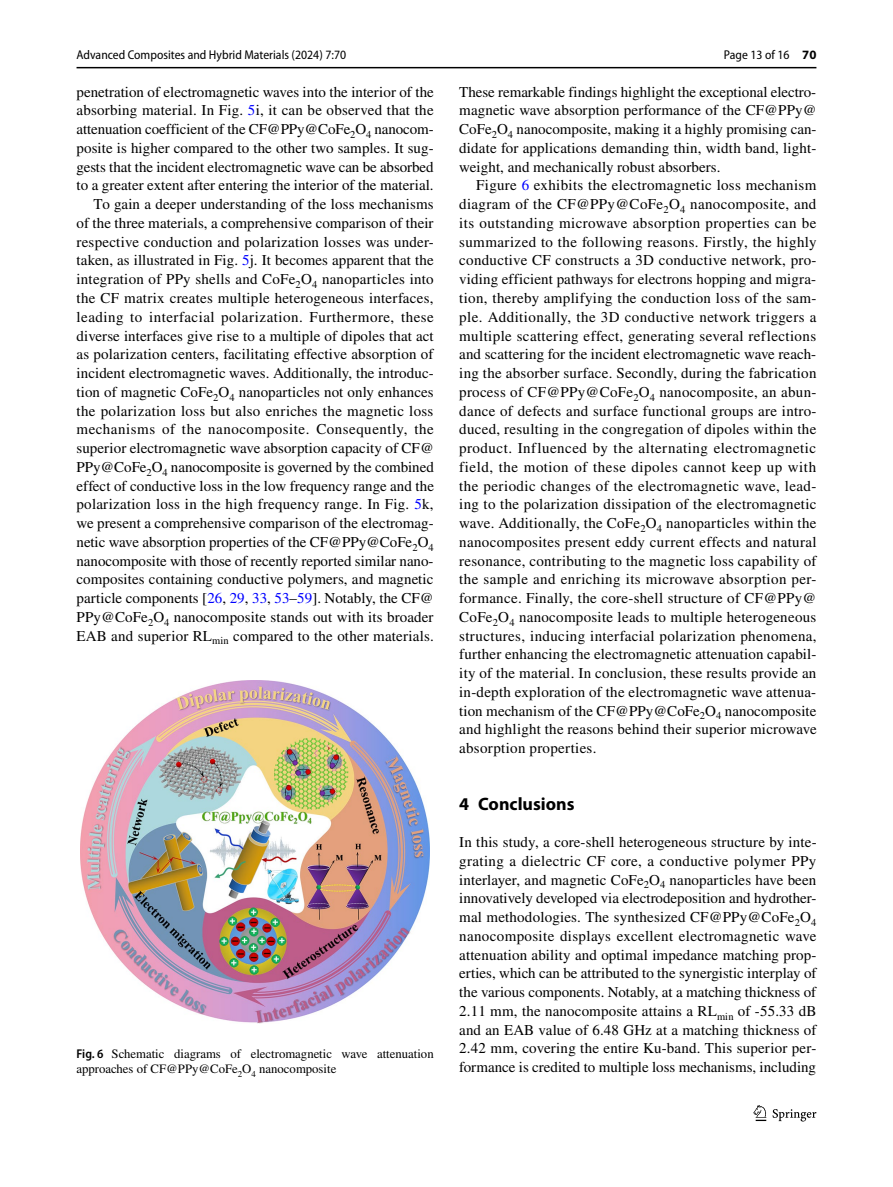
<style>
.page{position:relative;width:893px;height:1187px;background:#fff}
.page>*{position:absolute;margin:0;border:0;box-sizing:border-box;transform-origin:0 0}
.t1{font:700 18px "Myriad Pro";color:#000}
.t2{font:15px/18.8px "STIX";letter-spacing:.005em;color:#000;text-align:justify}
.t3{font:12.75px/15px "STIX";color:#000}
.t4{font:semi-condensed 12.75px "Myriad Pro";color:#000}
.s1{font-weight:700;font-stretch:normal}
.s2{color:#00f}
.s3{font-family:"Myriad Pro";font-weight:600;font-stretch:semi-condensed}
</style>
<div class="page">
<hr style="left:77px;top:67px;width:739px;height:1px;background:#000">
<svg style="left:753px;top:1105px;width:13px;height:15px"></svg>
<svg style="left:773px;top:1109px;width:43px;height:12px"></svg>
<img style="left:81px;top:680px;width:349px;height:343px">
<p class="t4" style="left:77px;top:48px;width:271px">Advanced Composites and Hybrid Materials (2024) 7:70</p>
<p class="t4" style="left:724px;top:48px;width:94px">Page 13 of 16 <span class="s1">70</span></p>
<p class="t2" style="left:77px;top:83px;width:359px;text-align:right">penetration of electromagnetic waves into the interior of the absorbing material. In Fig. <span class="s2">5</span>i, it can be observed that the attenuation coefficient of the CF@PPy@CoFe<sub>2</sub>O<sub>4</sub> nanocom&shy;posite is higher compared to the other two samples. It sug&shy;gests that the incident electromagnetic wave can be absorbed to a greater extent after entering the interior of the material.<br>To gain a deeper understanding of the loss mechanisms<br>of the three materials, a comprehensive comparison of their respective conduction and polarization losses was under&shy;taken, as illustrated in Fig. <span class="s2">5</span>j. It becomes apparent that the integration of PPy shells and CoFe<sub>2</sub>O<sub>4</sub> nanoparticles into the CF matrix creates multiple heterogeneous interfaces, leading to interfacial polarization. Furthermore, these diverse interfaces give rise to a multiple of dipoles that act as polarization centers, facilitating effective absorption of incident electromagnetic waves. Additionally, the introduc&shy;tion of magnetic CoFe<sub>2</sub>O<sub>4</sub> nanoparticles not only enhances the polarization loss but also enriches the magnetic loss mechanisms of the nanocomposite. Consequently, the superior electromagnetic wave absorption capacity of CF@ PPy@CoFe<sub>2</sub>O<sub>4</sub> nanocomposite is governed by the combined effect of conductive loss in the low frequency range and the polarization loss in the high frequency range. In Fig. <span class="s2">5</span>k, we present a comprehensive comparison of the electromag&shy;netic wave absorption properties of the CF@PPy@CoFe<sub>2</sub>O<sub>4 </sub>nanocomposite with those of recently reported similar nano&shy;composites containing conductive polymers, and magnetic particle components [<span class="s2">26</span>, <span class="s2">29</span>, <span class="s2">33</span>, <span class="s2">53</span>–<span class="s2">59</span>]. Notably, the CF@ PPy@CoFe<sub>2</sub>O<sub>4</sub> nanocomposite stands out with its broader EAB and superior RL<sub>min</sub> compared to the other materials.</p>
<p class="t2" style="left:459px;top:83px;width:359px">These remarkable findings highlight the exceptional electro&shy;magnetic wave absorption performance of the CF@PPy@ CoFe<sub>2</sub>O<sub>4</sub> nanocomposite, making it a highly promising can&shy;didate for applications demanding thin, width band, light&shy;weight, and mechanically robust absorbers.</p>
<p class="t2" style="left:459px;top:177px;width:359px;text-indent:17px">Figure <span class="s2">6</span> exhibits the electromagnetic loss mechanism diagram of the CF@PPy@CoFe<sub>2</sub>O<sub>4</sub> nanocomposite, and its outstanding microwave absorption properties can be summarized to the following reasons. Firstly, the highly conductive CF constructs a 3D conductive network, pro&shy;viding efficient pathways for electrons hopping and migra&shy;tion, thereby amplifying the conduction loss of the sam&shy;ple. Additionally, the 3D conductive network triggers a multiple scattering effect, generating several reflections and scattering for the incident electromagnetic wave reach&shy;ing the absorber surface. Secondly, during the fabrication process of CF@PPy@CoFe<sub>2</sub>O<sub>4</sub> nanocomposite, an abun&shy;dance of defects and surface functional groups are intro&shy;duced, resulting in the congregation of dipoles within the product. Influenced by the alternating electromagnetic field, the motion of these dipoles cannot keep up with the periodic changes of the electromagnetic wave, lead&shy;ing to the polarization dissipation of the electromagnetic wave. Additionally, the CoFe<sub>2</sub>O<sub>4</sub> nanoparticles within the nanocomposites present eddy current effects and natural resonance, contributing to the magnetic loss capability of the sample and enriching its microwave absorption per&shy;formance. Finally, the core-shell structure of CF@PPy@ CoFe<sub>2</sub>O<sub>4</sub> nanocomposite leads to multiple heterogeneous structures, inducing interfacial polarization phenomena, further enhancing the electromagnetic attenuation capabil&shy;ity of the material. In conclusion, these results provide an in-depth exploration of the electromagnetic wave attenua&shy;tion mechanism of the CF@PPy@CoFe<sub>2</sub>O<sub>4</sub> nanocomposite and highlight the reasons behind their superior microwave absorption properties.</p>
<p class="t3" style="left:77px;top:1047px;width:359px"><span class="s3">Fig. 6</span> Schematic diagrams of electromagnetic wave attenuation approaches of CF@PPy@CoFe<sub>2</sub>O<sub>4</sub> nanocomposite</p>
<p class="t1" style="left:459px;top:791px;width:117px">4 Conclusions</p>
<p class="t2" style="left:459px;top:833px;width:359px">In this study, a core-shell heterogeneous structure by inte&shy;grating a dielectric CF core, a conductive polymer PPy interlayer, and magnetic CoFe<sub>2</sub>O<sub>4</sub> nanoparticles have been innovatively developed via electrodeposition and hydrother&shy;mal methodologies. The synthesized CF@PPy@CoFe<sub>2</sub>O<sub>4 </sub>nanocomposite displays excellent electromagnetic wave attenuation ability and optimal impedance matching prop&shy;erties, which can be attributed to the synergistic interplay of the various components. Notably, at a matching thickness of 2.11 mm, the nanocomposite attains a RL<sub>min</sub> of -55.33 dB and an EAB value of 6.48 GHz at a matching thickness of 2.42 mm, covering the entire Ku-band. This superior per&shy;formance is credited to multiple loss mechanisms, including</p>
</div>
